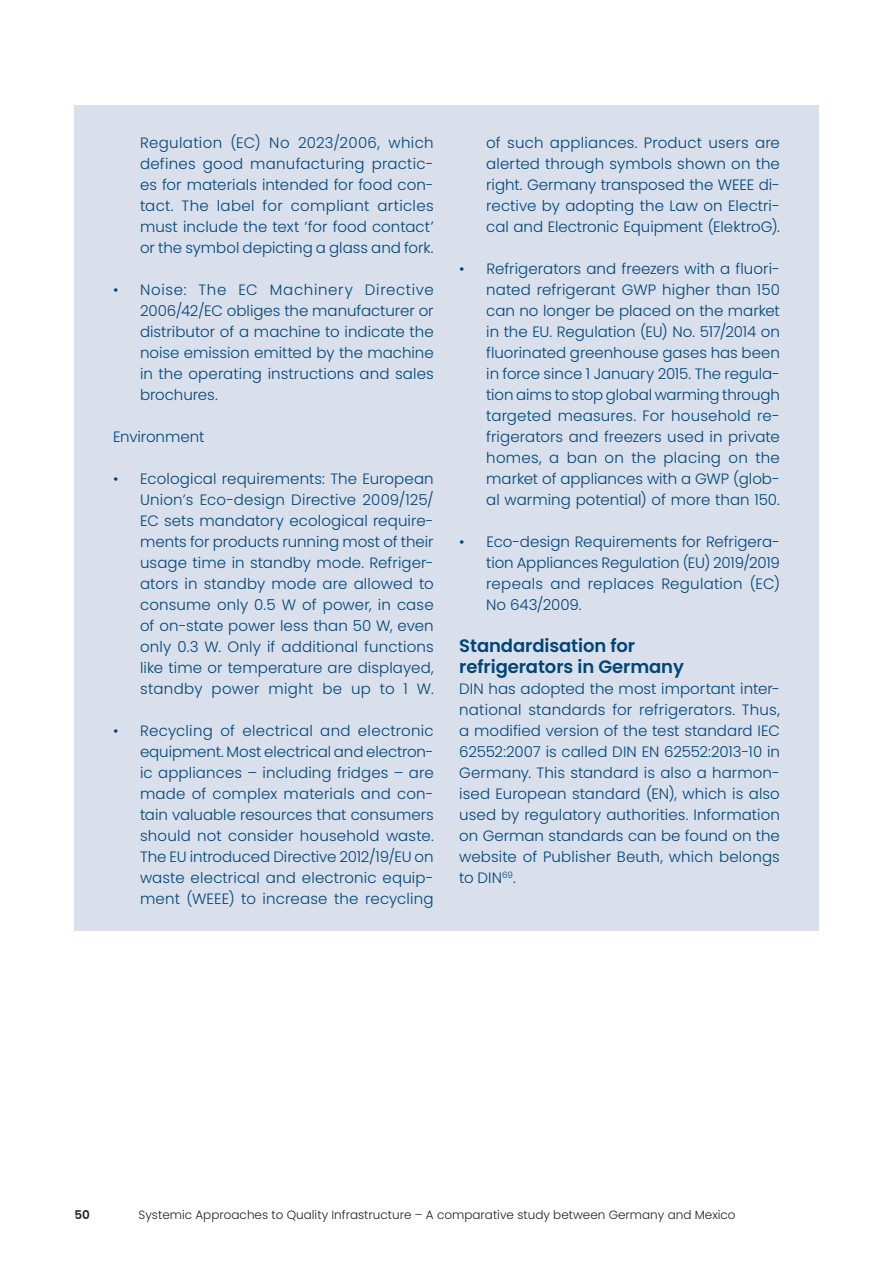
<style>
.page{position:relative;width:893px;height:1263px;background:#fff}
.page>*{position:absolute;margin:0;border:0;box-sizing:border-box;transform-origin:0 0}
.t1{font:600 18px/21px "Poppins";letter-spacing:-.005em;color:#004578}
.t2{font:300 15px/21px "Poppins";color:#004578;text-align:justify}
.t3{font:300 12px "Poppins";color:#231f20}
.t4{font:600 12px "Poppins";color:#231f20}
</style>
<div class="page">
<div style="left:74px;top:105px;width:744px;height:826px;background:#d9e0ec"></div>
<p class="t2" style="left:140px;top:132px;width:295px">Regulation (EC) No 2023/2006, which defines good manufacturing practic&shy;es for materials intended for food con&shy;tact. The label for compliant articles must include the text ‘for food contact’ or the symbol depicting a glass and fork.</p>
<p class="t2" style="left:140px;top:279px;width:295px;text-indent:-27px">• Noise: The EC Machinery Directive 2006/42/EC obliges the manufacturer or distributor of a machine to indicate the noise emission emitted by the machine in the operating instructions and sales brochures.</p>
<p class="t2" style="left:113px;top:426px;width:93px">Environment</p>
<p class="t2" style="left:140px;top:468px;width:295px;text-indent:-27px">• Ecological requirements: The European Union’s Eco-design Directive 2009/125/ EC sets mandatory ecological require&shy;ments for products running most of their usage time in standby mode. Refriger&shy;ators in standby mode are allowed to consume only 0.5 W of power, in case of on-state power less than 50 W, even only 0.3 W. Only if additional functions like time or temperature are displayed, standby power might be up to 1 W.</p>
<p class="t2" style="left:140px;top:720px;width:295px;text-indent:-27px">• Recycling of electrical and electronic equipment. Most electrical and electron&shy;ic appliances – including fridges – are made of complex materials and con&shy;tain valuable resources that consumers should not consider household waste.<br>The EU introduced Directive 2012/19/EU on waste electrical and electronic equip&shy;ment (WEEE) to increase the recycling</p>
<p class="t2" style="left:486px;top:132px;width:295px">of such appliances. Product users are alerted through symbols shown on the right. Germany transposed the WEEE di&shy;rective by adopting the Law on Electri&shy;cal and Electronic Equipment (ElektroG).</p>
<p class="t2" style="left:486px;top:258px;width:295px;text-indent:-27px">• Refrigerators and freezers with a fluori&shy;nated refrigerant GWP higher than 150 can no longer be placed on the market in the EU. Regulation (EU) No. 517/2014 on fluorinated greenhouse gases has been in force since 1 January 2015. The regula&shy;tion aims to stop global warming through targeted measures. For household re&shy;frigerators and freezers used in private homes, a ban on the placing on the market of appliances with a GWP (glob&shy;al warming potential) of more than 150.</p>
<p class="t2" style="left:486px;top:531px;width:295px;text-indent:-27px">• Eco-design Requirements for Refrigera&shy;tion Appliances Regulation (EU) 2019/2019 repeals and replaces Regulation (EC)<br>No 643/2009.</p>
<p class="t1" style="left:459px;top:635px;width:226px">Standardisation for refrigerators in Germany</p>
<p class="t2" style="left:459px;top:678px;width:322px">DIN has adopted the most important inter&shy;national standards for refrigerators. Thus, a modified version of the test standard IEC 62552:2007 is called DIN EN 62552:2013-10 in Germany. This standard is also a harmon&shy;ised European standard (EN), which is also used by regulatory authorities. Information on German standards can be found on the website of Publisher Beuth, which belongs to DIN<sup>69</sup>.</p>
<p class="t4" style="left:74px;top:1208px;width:17px">50</p>
<p class="t3" style="left:139px;top:1208px;width:599px">Systemic Approaches to Quality Infrastructure – A comparative study between Germany and Mexico</p>
</div>
